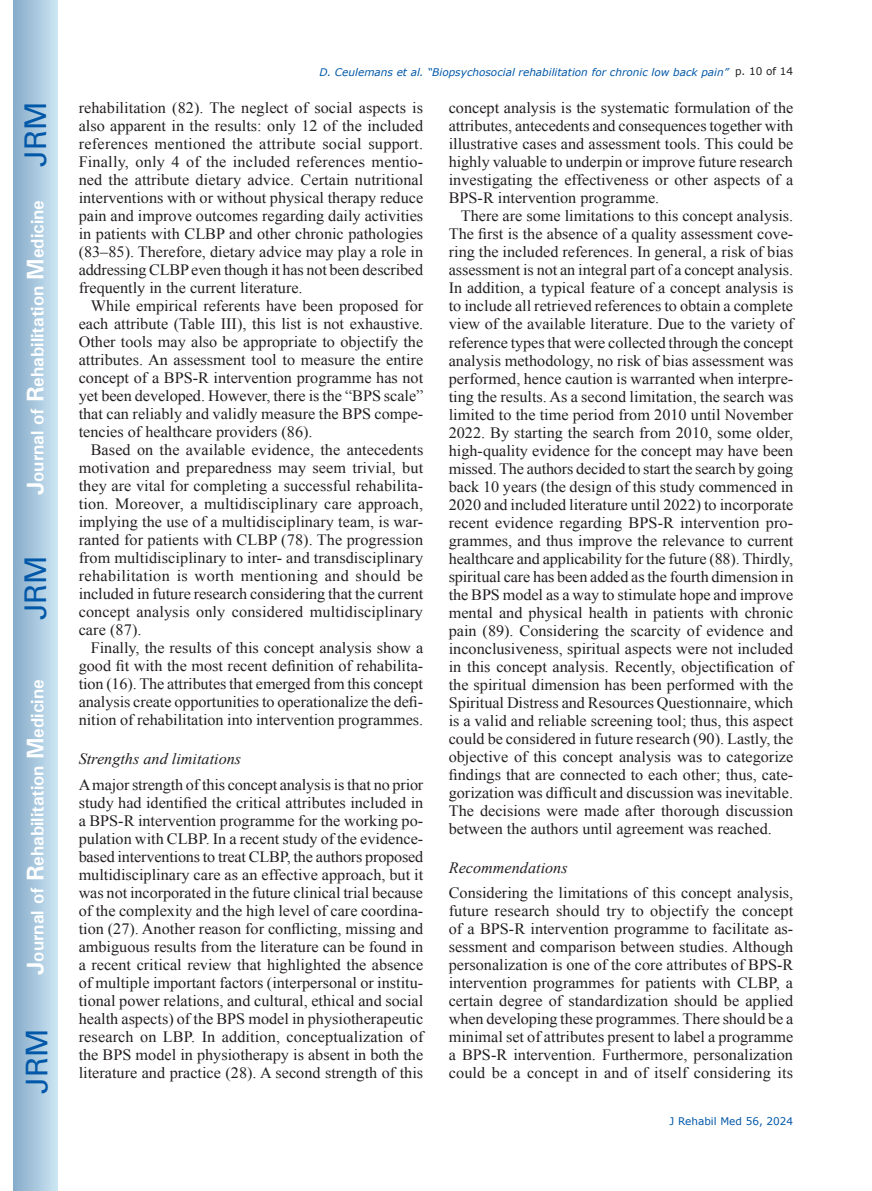
<style>
.page{position:relative;width:872px;height:1191px;background:#fff}
.page>*{position:absolute;margin:0;border:0;box-sizing:border-box;transform-origin:0 0}
.t1{font:30px "Univers";color:#0157a8}
.t2{font:700 18px "Univers";color:#fff}
.t3{font:15.75px/18px "Times New Roman";color:#231f20;text-align:justify}
.t4{font:italic 15.75px "Times New Roman";color:#231f20}
.t5{font:italic 10.5px "Verdana";color:#0157a8}
.t6{font:10.5px "Verdana";color:#0157a8}
.s1{font-size:24px}
.s2{font-style:normal;color:#231f20}
</style>
<div class="page">
<div style="left:14px;top:0;width:43px;height:1191px;background:linear-gradient(to right,#88acca,#cbe5f2)"></div>
<h1 class="t1" style="left:18px;top:167px;width:67px;rotate:-90deg">JRM</h1>
<p class="t2" style="left:26px;top:495px;width:297px;rotate:-90deg"><span class="s1">J</span>ournal of <span class="s1">R</span>ehabilitation <span class="s1">M</span>edicine</p>
<h1 class="t1" style="left:18px;top:620px;width:67px;rotate:-90deg">JRM</h1>
<p class="t2" style="left:26px;top:974px;width:297px;rotate:-90deg"><span class="s1">J</span>ournal of <span class="s1">R</span>ehabilitation <span class="s1">M</span>edicine</p>
<h1 class="t1" style="left:19px;top:1093px;width:67px;rotate:-90deg">JRM</h1>
<p class="t5" style="left:319px;top:65px;width:475px">D. Ceulemans et al. “Biopsychosocial rehabilitation for chronic low back pain” <span class="s2">p. 10 of 14</span></p>
<p class="t3" style="left:79px;top:98px;width:346px">rehabilitation (82). The neglect of social aspects is also apparent in the results: only 12 of the included references mentioned the attribute social support.<br>Finally, only 4 of the included references mentio&shy;ned the attribute dietary advice. Certain nutritional interventions with or without physical therapy reduce pain and improve outcomes regarding daily activities in patients with CLBP and other chronic pathologies (83–85). Therefore, dietary advice may play a role in addressing CLBP even though it has not been described frequently in the current literature.</p>
<p class="t3" style="left:79px;top:296px;width:346px;text-indent:12px">While empirical referents have been proposed for each attribute (Table III), this list is not exhaustive.<br>Other tools may also be appropriate to objectify the attributes. An assessment tool to measure the entire concept of a BPS-R intervention programme has not yet been developed. However, there is the “BPS scale” that can reliably and validly measure the BPS compe&shy;tencies of healthcare providers (86).</p>
<p class="t3" style="left:79px;top:440px;width:346px;text-indent:12px">Based on the available evidence, the antecedents motivation and preparedness may seem trivial, but they are vital for completing a successful rehabilita&shy;tion. Moreover, a multidisciplinary care approach, implying the use of a multidisciplinary team, is war&shy;ranted for patients with CLBP (78). The progression from multidisciplinary to inter- and transdisciplinary rehabilitation is worth mentioning and should be included in future research considering that the current concept analysis only considered multidisciplinary care (87).</p>
<p class="t3" style="left:79px;top:638px;width:346px;text-indent:12px">Finally, the results of this concept analysis show a good fit with the most recent definition of rehabilita&shy;tion (16). The attributes that emerged from this concept analysis create opportunities to operationalize the defi&shy;nition of rehabilitation into intervention programmes.</p>
<p class="t4" style="left:79px;top:748px;width:164px">Strengths and limitations</p>
<p class="t3" style="left:79px;top:775px;width:346px">A major strength of this concept analysis is that no prior study had identified the critical attributes included in a BPS-R intervention programme for the working po&shy;pulation with CLBP. In a recent study of the evidence&shy;based interventions to treat CLBP, the authors proposed multidisciplinary care as an effective approach, but it was not incorporated in the future clinical trial because of the complexity and the high level of care coordina&shy;tion (27). Another reason for conflicting, missing and ambiguous results from the literature can be found in a recent critical review that highlighted the absence of multiple important factors (interpersonal or institu&shy;tional power relations, and cultural, ethical and social health aspects) of the BPS model in physiotherapeutic research on LBP. In addition, conceptualization of the BPS model in physiotherapy is absent in both the literature and practice (28). A second strength of this</p>
<p class="t3" style="left:449px;top:98px;width:346px">concept analysis is the systematic formulation of the attributes, antecedents and consequences together with illustrative cases and assessment tools. This could be highly valuable to underpin or improve future research investigating the effectiveness or other aspects of a BPS-R intervention programme.</p>
<p class="t3" style="left:449px;top:207px;width:346px;text-indent:12px">There are some limitations to this concept analysis.<br>The first is the absence of a quality assessment cove&shy;ring the included references. In general, a risk of bias assessment is not an integral part of a concept analysis.<br>In addition, a typical feature of a concept analysis is to include all retrieved references to obtain a complete view of the available literature. Due to the variety of reference types that were collected through the concept analysis methodology, no risk of bias assessment was performed, hence caution is warranted when interpre&shy;ting the results. As a second limitation, the search was limited to the time period from 2010 until November 2022. By starting the search from 2010, some older, high-quality evidence for the concept may have been missed. The authors decided to start the search by going back 10 years (the design of this study commenced in 2020 and included literature until 2022) to incorporate recent evidence regarding BPS-R intervention pro&shy;grammes, and thus improve the relevance to current healthcare and applicability for the future (88). Thirdly, spiritual care has been added as the fourth dimension in the BPS model as a way to stimulate hope and improve mental and physical health in patients with chronic pain (89). Considering the scarcity of evidence and inconclusiveness, spiritual aspects were not included in this concept analysis. Recently, objectification of the spiritual dimension has been performed with the Spiritual Distress and Resources Questionnaire, which is a valid and reliable screening tool; thus, this aspect could be considered in future research (90). Lastly, the objective of this concept analysis was to categorize findings that are connected to each other; thus, cate&shy;gorization was difficult and discussion was inevitable.<br>The decisions were made after thorough discussion between the authors until agreement was reached.</p>
<p class="t4" style="left:449px;top:857px;width:120px">Recommendations</p>
<p class="t3" style="left:449px;top:884px;width:346px">Considering the limitations of this concept analysis, future research should try to objectify the concept of a BPS-R intervention programme to facilitate as&shy;sessment and comparison between studies. Although personalization is one of the core attributes of BPS-R intervention programmes for patients with CLBP, a certain degree of standardization should be applied when developing these programmes. There should be a minimal set of attributes present to label a programme a BPS-R intervention. Furthermore, personalization could be a concept in and of itself considering its</p>
<p class="t6" style="left:669px;top:1114px;width:125px">J Rehabil Med 56, 2024</p>
</div>
